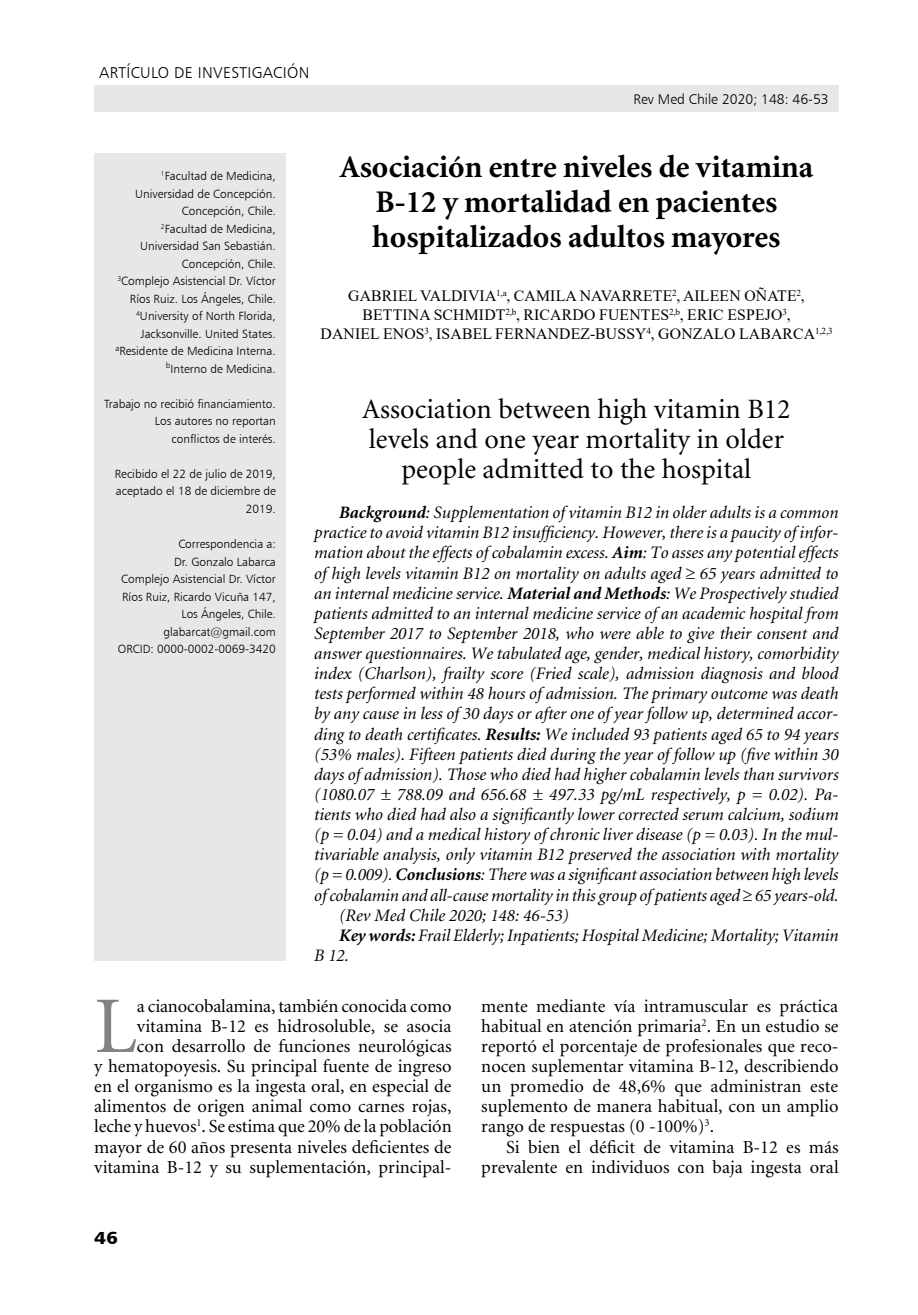
<style>
.page{position:relative;width:918px;height:1315px;background:#fff}
.page>*{position:absolute;margin:0;border:0;box-sizing:border-box;transform-origin:0 0}
.t1{font:80.33px "Minion";color:#808285}
.t2{font:700 31.5px/35px "Minion";color:#000;text-align:center}
.t3{font:28px/29.8px "Minion";color:#000;text-align:center}
.t4{font:18.38px/20.1px "Minion";color:#000;text-align:right}
.t5{font:italic 17.5px "Minion";color:#000}
.t6{font:17.5px "Humanist 777 BT Black B";color:#000;scale:1.1 1}
.t7{font:15.75px/18.9px "Times New Roman";letter-spacing:.01em;color:#000;text-align:center}
.t8{font:15.75px "Humanist 777 BT Light B";letter-spacing:.02em;color:#000}
.t9{font:14px "Humanist 777 BT Light B";color:#000}
.t10{font:11.9px/17.5px "Humanist 777 BT Light B";color:#000;text-align:right}
.s1{font-weight:700}
</style>
<div class="page">
<div style="left:94px;top:85px;width:744px;height:26px;background:#e6e7e8"></div>
<div style="left:94px;top:154px;width:192px;height:807px;background:#e6e7e8"></div>
<p class="t8" style="left:99px;top:63px;width:212px">ARTÍCULO DE INVESTIGACIÓN</p>
<p class="t9" style="left:633px;top:90px;width:197px">Rev Med Chile 2020; 148: 46-53</p>
<p class="t10" style="left:115px;top:167px;width:162px"><sup>1</sup>Facultad de Medicina,<br>Universidad de Concepción.<br>Concepción, Chile.<br><sup>2</sup>Facultad de Medicina,<br>Universidad San Sebastián.<br>Concepción, Chile.<br><sup>3</sup>Complejo Asistencial Dr. Víctor<br>Ríos Ruiz. Los Ángeles, Chile.<br><sup>4</sup>University of North Florida,<br>Jacksonville. United States. <sup>a</sup>Residente de Medicina Interna. <sup>b</sup>Interno de Medicina.</p>
<p class="t10" style="left:104px;top:395px;width:173px">Trabajo no recibió financiamiento.<br>Los autores no reportan conflictos de interés.</p>
<p class="t10" style="left:115px;top:465px;width:163px">Recibido el 22 de julio de 2019, aceptado el 18 de diciembre de<br>2019.</p>
<p class="t10" style="left:118px;top:535px;width:160px">Correspondencia a:<br>Dr. Gonzalo Labarca<br>Complejo Asistencial Dr. Víctor<br>Ríos Ruiz, Ricardo Vicuña 147,<br>Los Ángeles, Chile. glabarcat@gmail.com<br>ORCID: 0000-0002-0069-3420</p>
<h2 class="t2" style="left:339px;top:151px;width:475px">Asociación entre niveles de vitamina<br>B-12 y mortalidad en pacientes hospitalizados adultos mayores</h2>
<p class="t7" style="left:320px;top:286px;width:514px">GAB RIEL VALDIVIA<sup>1,A</sup>, CAMILA NAVARRETE<sup>2</sup>, AILEEN OÑATE<sup>2</sup>,<br>BETTINA SCHMIDT<sup>2,B</sup>, RICARDO FUENTES<sup>2,B</sup>, ERIC ESPEJO<sup>3</sup>,<br>DANIEL ENOS<sup>3</sup>, ISAB EL FERNANDEZ-BUSSY<sup>4</sup>, GONZALO LABARCA<sup>1,2,3</sup></p>
<h3 class="t3" style="left:362px;top:395px;width:430px">Association between high vitamin B12 levels and one year mortality in older people admitted to the hospital</h3>
<p class="t5" style="left:339px;top:504px;width:501px"><span class="s1">Background</span>: Supplementation of vitamin B12 in older adults is a common</p>
<p class="t5" style="left:314px;top:524px;width:526px">practice to avoid vitamin B12 insufficiency. However, there is a paucity of infor-</p>
<p class="t5" style="left:314px;top:544px;width:526px">mation about the effects of cobalamin excess. <span class="s1">Aim</span>: To asses any potential effects</p>
<p class="t5" style="left:314px;top:564px;width:526px">of high levels vitamin B12 on mortality on adults aged ≥ 65 years admitted to</p>
<p class="t5" style="left:314px;top:584px;width:526px">an internal medicine service. <span class="s1">Material and Methods</span>: We Prospectively studied</p>
<p class="t5" style="left:314px;top:604px;width:526px">patients admitted to an internal medicine service of an academic hospital from</p>
<p class="t5" style="left:314px;top:624px;width:526px">September 2017 to September 2018, who were able to give their consent and</p>
<p class="t5" style="left:314px;top:645px;width:526px">answer questionnaires. We tabulated age, gender, medical history, comorbidity</p>
<p class="t5" style="left:314px;top:665px;width:526px">index (Charlson), frailty score (Fried scale), admission diagnosis and blood</p>
<p class="t5" style="left:314px;top:685px;width:526px">tests performed within 48 hours of admission. The primary outcome was death</p>
<p class="t5" style="left:314px;top:705px;width:526px">by any cause in less of 30 days or after one of year follow up, determined accor-</p>
<p class="t5" style="left:314px;top:725px;width:526px">ding to death certificates. <span class="s1">Results:</span> We included 93 patients aged 65 to 94 years</p>
<p class="t5" style="left:314px;top:745px;width:526px">(53% males). Fifteen patients died during the year of follow up (five within 30</p>
<p class="t5" style="left:314px;top:765px;width:526px">days of admission). Those who died had higher cobalamin levels than survivors</p>
<p class="t5" style="left:314px;top:785px;width:526px">(1080.07 ± 788.09 and 656.68 ± 497.33 pg/mL respectively, p = 0.02). Pa-</p>
<p class="t5" style="left:314px;top:806px;width:526px">tients who died had also a significantly lower corrected serum calcium, sodium</p>
<p class="t5" style="left:314px;top:826px;width:526px">(p = 0.04) and a medical history of chronic liver disease (p = 0.03). In the mul-</p>
<p class="t5" style="left:314px;top:846px;width:526px">tivariable analysis, only vitamin B12 preserved the association with mortality</p>
<p class="t5" style="left:314px;top:866px;width:526px">(p = 0.009). <span class="s1">Conclusions</span>: There was a significant association between high levels</p>
<p class="t5" style="left:314px;top:886px;width:526px">of cobalamin and all-cause mortality in this group of patients aged ≥ 65 years-old.</p>
<p class="t5" style="left:339px;top:906px;width:231px">(Rev Med Chile 2020; 148: 46-53)</p>
<p class="t5" style="left:339px;top:926px;width:501px"><span class="s1">Key words:</span> Frail Elderly; Inpatients; Hospital Medicine; Mortality; Vitamin</p>
<p class="t5" style="left:314px;top:946px;width:36px">B 12.</p>
<p class="t4" style="left:94px;top:996px;width:359px">a cianocobalamina, también conocida como vitamina B-12 es hidrosoluble, se asocia<br>con desarrollo de funciones neurológicas<br>y hematopoyesis. Su principal fuente de ingreso en el organismo es la ingesta oral, en especial de alimentos de origen animal como carnes rojas, leche y huevos<sup>1</sup>. Se estima que 20% de la población mayor de 60 años presenta niveles deficientes de vitamina B-12 y su suplementación, principal-</p>
<p class="t4" style="left:481px;top:996px;width:359px;text-align:justify">mente mediante vía intramuscular es práctica habitual en atención primaria<sup>2</sup>. En un estudio se reportó el porcentaje de profesionales que reco&shy;nocen suplementar vitamina B-12, describiendo un promedio de 48,6% que administran este suplemento de manera habitual, con un amplio rango de respuestas (0 -100%)<sup>3</sup>.</p>
<h1 class="t1" style="left:94px;top:986px;width:44px">L</h1>
<p class="t4" style="left:481px;top:1137px;width:359px">Si bien el déficit de vitamina B-12 es más prevalente en individuos con baja ingesta oral</p>
<p class="t6" style="left:94px;top:1226px;width:23px">46</p>
</div>
